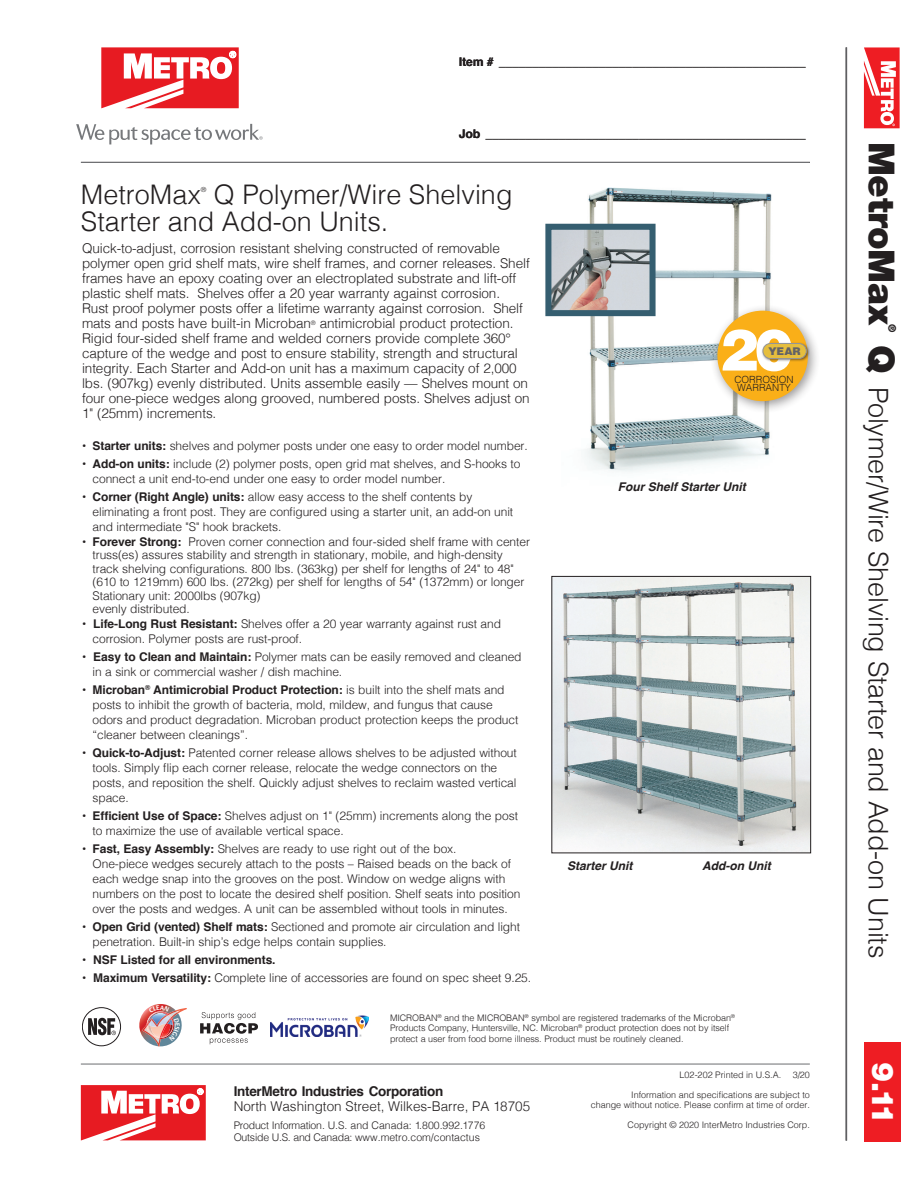
<style>
.page{position:relative;width:918px;height:1188px;background:#fff}
.page>*{position:absolute;margin:0;border:0;box-sizing:border-box;transform-origin:0 0}
.t1{font:900 57.45px "Helvetica";color:#fff}
.t2{font:900 36px "Helvetica Neue LT Std";letter-spacing:-.01em;color:#231f20}
.t3{font:900 30px "Helvetica Neue LT Std";color:#fff}
._01-Head_18{font:300 27px/27px "Helvetica";color:#231f20}
._02-BODY___keep{font:300 13.5px/15px "Helvetica";letter-spacing:-.01em;color:#231f20}
.t4{font:700 13.5px "Helvetica";letter-spacing:-.02em;color:#231f20}
._02-BODY___keep-2{font:300 12px/15px "Helvetica";letter-spacing:-.01em;color:#231f20}
._02-BODY___keep-3{font:700 12px "Helvetica";letter-spacing:-.01em;color:#231f20}
.t5{font:italic 700 12px "Helvetica";color:#231f20}
.t6{font:900 10.65px "Helvetica";color:#636366}
.t7{font:300 10.5px/12px "Helvetica";letter-spacing:-.02em;color:#231f20}
.t8{font:900 10.5px "Helvetica Neue LT Std";color:#231f20}
.t9{font:300 9.9px "Helvetica";color:#231f20}
.Chart_text{font:300 9px/10.5px "Helvetica";letter-spacing:-.01em;color:#231f20;text-align:right}
._01-Head_18-2{font:300 7.05px "Helvetica";color:#231f20}
.s1{font-weight:700}
.s2{font-family:"Helvetica Neue LT Std";font-weight:900;font-size:36px}
</style>
<div class="page">
<hr style="left:81px;top:162px;width:729px;height:1px;background:#76787b">
<div style="left:864px;top:1042px;width:37px;height:100px;background:#ee1d23"></div>
<hr style="left:846px;top:47px;width:1px;height:1094px;background:#76787b">
<svg style="left:864px;top:47px;width:36px;height:81px"></svg>
<svg style="left:101px;top:47px;width:138px;height:61px"></svg>
<svg style="left:76px;top:124px;width:187px;height:20px"></svg>
<svg style="left:81px;top:1085px;width:125px;height:55px"></svg>
<hr style="left:81px;top:1064px;width:729px;height:1px;background:#6c6d70">
<img style="left:562px;top:187px;width:210px;height:285px">
<img style="left:552px;top:231px;width:97px;height:78px">
<div style="left:545px;top:224px;width:111px;height:92px;border:6px solid #355e70"></div>
<div style="left:710px;top:303px;width:111px;height:111px;background:#231f20;opacity:.46"></div>
<div style="left:717px;top:311px;width:91px;height:90px;background:#faaf18;border-radius:50%"></div>
<div style="left:761px;top:342px;width:49px;height:20px;background:#231f20;opacity:.61"></div>
<div style="left:763px;top:344px;width:43px;height:15px;background:#e5be3e;border-radius:8px"></div>
<div style="left:763px;top:343px;width:43px;height:16px;border:1px solid #939598;border-radius:8px"></div>
<img style="left:270px;top:1015px;width:99px;height:21px">
<div style="left:82px;top:1007px;width:39px;height:39px;border:1px solid #231f20;border-radius:50%"></div>
<svg style="left:88px;top:1018px;width:28px;height:17px"></svg>
<svg style="left:200px;top:1012px;width:58px;height:32px"></svg>
<img style="left:554px;top:578px;width:255px;height:273px">
<div style="left:552px;top:576px;width:259px;height:277px;border:1px solid #231f20"></div>
<svg style="left:139px;top:1004px;width:48px;height:43px"></svg>
<p class="_02-BODY___keep-3" style="left:459px;top:52px;width:348px">Item # ______________________________________________</p>
<p class="_02-BODY___keep-3" style="left:459px;top:124px;width:348px">Job ________________________________________________</p>
<p class="_01-Head_18" style="left:81px;top:179px;width:433px;text-indent:133px">Q Polymer/Wire Shelving<br>Starter and Add-on Units.</p>
<p class="_01-Head_18" style="left:81px;top:179px;width:122px">MetroMax</p>
<p class="_01-Head_18-2" style="left:201px;top:184px;width:7px">®</p>
<p class="_02-BODY___keep" style="left:82px;top:240px;width:449px">Quick-to-adjust, corrosion resistant shelving constructed of removable polymer open grid shelf mats, wire shelf frames, and corner releases. Shelf frames have an epoxy coating over an electroplated substrate and lift-off plastic shelf mats. Shelves offer a 20 year warranty against corrosion.<br>Rust proof polymer posts offer a lifetime warranty against corrosion. Shelf mats and posts have built-in Microban<sup>®</sup> antimicrobial product protection.<br>Rigid four-sided shelf frame and welded corners provide complete 360° capture of the wedge and post to ensure stability, strength and structural integrity. Each Starter and Add-on unit has a maximum capacity of 2,000 lbs. (907kg) evenly distributed. Units assemble easily — Shelves mount on four one-piece wedges along grooved, numbered posts. Shelves adjust on 1" (25mm) increments.</p>
<p class="_02-BODY___keep-2" style="left:82px;top:437px;width:447px"><span class="s1">• Starter units:</span> shelves and polymer posts under one easy to order model number.</p>
<p class="_02-BODY___keep-2" style="left:93px;top:455px;width:429px;text-indent:-10px"><span class="s1">• Add-on units:</span> include (2) polymer posts, open grid mat shelves, and S-hooks to connect a unit end-to-end under one easy to order model number.</p>
<p class="_02-BODY___keep-2" style="left:93px;top:488px;width:422px;text-indent:-10px"><span class="s1">• Corner (Right Angle) units:</span> allow easy access to the shelf contents by eliminating a front post. They are configured using a starter unit, an add-on unit and intermediate "S" hook brackets.</p>
<p class="_02-BODY___keep-2" style="left:93px;top:534px;width:439px;line-height:13.5px;text-indent:-10px"><span class="s1">• Forever Strong:</span> Proven corner connection and four-sided shelf frame with center truss(es) assures stability and strength in stationary, mobile, and high-density track shelving configurations. 800 lbs. (363kg) per shelf for lengths of 24" to 48" (610 to 1219mm) 600 lbs. (272kg) per shelf for lengths of 54" (1372mm) or longer Stationary unit: 2000lbs (907kg)<br>evenly distributed.</p>
<p class="_02-BODY___keep-2" style="left:93px;top:616px;width:410px;text-indent:-10px"><span class="s1">• Life-Long Rust Resistant:</span> Shelves offer a 20 year warranty against rust and corrosion. Polymer posts are rust-proof.</p>
<p class="_02-BODY___keep-2" style="left:93px;top:649px;width:431px;text-indent:-10px"><span class="s1">• Easy to Clean and Maintain:</span> Polymer mats can be easily removed and cleaned in a sink or commercial washer / dish machine.</p>
<p class="_02-BODY___keep-2" style="left:93px;top:682px;width:427px;text-indent:-10px"><span class="s1">• Microban</span><sup>®</sup> <span class="s1">Antimicrobial Product Protection:</span> is built into the shelf mats and posts to inhibit the growth of bacteria, mold, mildew, and fungus that cause odors and product degradation. Microban product protection keeps the product “cleaner between cleanings”.</p>
<p class="_02-BODY___keep-2" style="left:93px;top:745px;width:426px;text-indent:-10px"><span class="s1">• Quick-to-Adjust:</span> Patented corner release allows shelves to be adjusted without tools. Simply flip each corner release, relocate the wedge connectors on the posts, and reposition the shelf. Quickly adjust shelves to reclaim wasted vertical space.</p>
<p class="_02-BODY___keep-2" style="left:93px;top:808px;width:427px;text-indent:-10px"><span class="s1">• Efficient Use of Space:</span> Shelves adjust on 1" (25mm) increments along the post to maximize the use of available vertical space.</p>
<p class="_02-BODY___keep-2" style="left:93px;top:841px;width:429px;text-indent:-10px"><span class="s1">• Fast, Easy Assembly:</span> Shelves are ready to use right out of the box.<br>One-piece wedges securely attach to the posts – Raised beads on the back of each wedge snap into the grooves on the post. Window on wedge aligns with numbers on the post to locate the desired shelf position. Shelf seats into position over the posts and wedges. A unit can be assembled without tools in minutes.</p>
<p class="_02-BODY___keep-2" style="left:93px;top:919px;width:429px;text-indent:-10px"><span class="s1">• Open Grid (vented) Shelf mats:</span> Sectioned and promote air circulation and light penetration. Built-in ship’s edge helps contain supplies.</p>
<p class="_02-BODY___keep-3" style="left:82px;top:950px;width:195px">• NSF Listed for all environments.</p>
<p class="_02-BODY___keep-2" style="left:82px;top:970px;width:451px"><span class="s1">• Maximum Versatility:</span> Complete line of accessories are found on spec sheet 9.25.</p>
<p class="t1" style="left:719px;top:312px;width:75px">20</p>
<p class="t6" style="left:768px;top:345px;width:34px">YEAR</p>
<p class="t9" style="left:734px;top:371px;width:61px">CORROSION</p>
<p class="t9" style="left:737px;top:379px;width:55px">WARRANTY</p>
<p class="t5" style="left:618px;top:477px;width:130px">Four Shelf Starter Unit</p>
<p class="t5" style="left:567px;top:856px;width:67px">Starter Unit</p>
<p class="t5" style="left:702px;top:856px;width:70px">Add-on Unit</p>
<p class="Chart_text" style="left:390px;top:1012px;width:347px;text-align:left">MICROBAN<sup>®</sup> and the MICROBAN<sup>®</sup> symbol are registered trademarks of the Microban<sup>®<br></sup>Products Company, Huntersville, NC. Microban<sup>®</sup> product protection does not by itself protect a user from food borne illness. Product must be routinely cleaned.</p>
<p class="t4" style="left:234px;top:1080px;width:211px">InterMetro Industries Corporation</p>
<p class="_02-BODY___keep" style="left:234px;top:1098px;width:298px">North Washington Street, Wilkes-Barre, PA 18705</p>
<p class="t7" style="left:234px;top:1119px;width:253px">Product Information. U.S. and Canada: 1.800.992.1776<br>Outside U.S. and Canada: www.metro.com/contactus</p>
<p class="Chart_text" style="left:680px;top:1069px;width:103px">L02-202 Printed in U.S.A.</p>
<p class="Chart_text" style="left:793px;top:1069px;width:19px">3/20</p>
<p class="Chart_text" style="left:591px;top:1089px;width:221px">Information and specifications are subject to<br>change without notice. Please confirm at time of order.</p>
<p class="Chart_text" style="left:628px;top:1119px;width:184px">Copyright © 2020 InterMetro Industries Corp.</p>
<p class="t2" style="left:903px;top:142px;width:185px;rotate:90deg">MetroMax</p>
<p class="t8" style="left:898px;top:324px;width:10px;rotate:90deg">®</p>
<p class="_01-Head_18" style="left:894px;top:345px;width:614px;rotate:90deg"><span class="s2">Q</span> Polymer/Wire Shelving Starter and Add-on Units</p>
<p class="t3" style="left:901px;top:1062px;width:63px;rotate:90deg">9.11</p>
</div>
